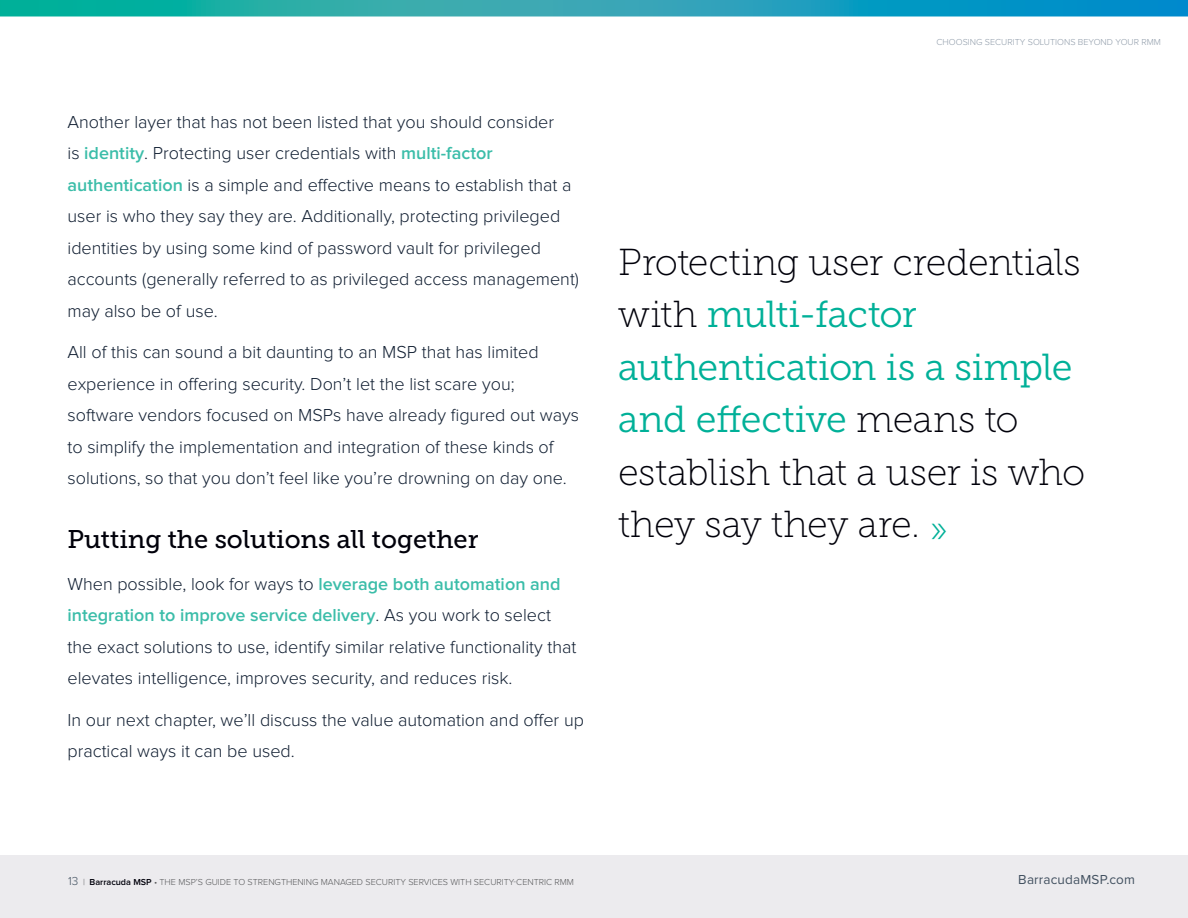
<style>
.page{position:relative;width:1188px;height:918px;background:#fff}
.page>*{position:absolute;margin:0;border:0;box-sizing:border-box;transform-origin:0 0}
.t1{font:37.5px/52.5px "Museo Slab 100";letter-spacing:-.005em;color:#00000a}
.t2{font:37.5px/52.5px "Museo Slab 300";letter-spacing:-.02em;color:#00b098}
.t3{font:25.5px "Museo Slab 500";color:#00000a}
.t4{font:300 18px/31.5px "Proxima Nova";color:#111f32}
.t5{font:13.5px "Proxima Nova";letter-spacing:.015em;color:#425160}
.t6{font:300 9px "Proxima Nova";color:#58595b}
.t7{font:300 9px "Proxima Nova";color:#919daa}
.s1{font-weight:600;color:#3bbda9}
.s2{font-family:"Museo Slab 100";color:#00000a}
.s3{color:#00b098}
.s4{font-size:12px;color:#425160}
.s5{font-weight:600;color:#00000a}
</style>
<div class="page">
<div style="left:0;top:855px;width:1188px;height:63px;background:#ecebee"></div>
<svg style="left:0;top:0;width:1188px;height:16px;background:#1aa3b4"></svg>
<p class="t4" style="left:68px;top:106px;width:513px">Another layer that has not been listed that you should consider<br>is <span class="s1">identity</span>. Protecting user credentials with <span class="s1">multi-factor authentication</span> is a simple and effective means to establish that a user is who they say they are. Additionally, protecting privileged identities by using some kind of password vault for privileged accounts (generally referred to as privileged access management) may also be of use.</p>
<p class="t4" style="left:68px;top:337px;width:513px">All of this can sound a bit daunting to an MSP that has limited experience in offering security. Don’t let the list scare you; software vendors focused on MSPs have already figured out ways to simplify the implementation and integration of these kinds of solutions, so that you don’t feel like you’re drowning on day one.</p>
<h2 class="t3" style="left:68px;top:524px;width:413px">Putting the solutions all together</h2>
<p class="t4" style="left:68px;top:568px;width:511px">When possible, look for ways to <span class="s1">leverage both automation and integration to improve service delivery</span>. As you work to select the exact solutions to use, identify similar relative functionality that elevates intelligence, improves security, and reduces risk.</p>
<p class="t4" style="left:68px;top:705px;width:518px">I n our next chapter, we’ll discuss the value automation and offer up practical ways it can be used.</p>
<p class="t7" style="left:937px;top:37px;width:226px">Choosing security solutions beyond your RMM</p>
<h1 class="t1" style="left:618px;top:236px;width:464px">Protecting user credentials</h1>
<h1 class="t2" style="left:618px;top:288px;width:456px"><span class="s2">with</span> multi-factor authentication is a simple and effective <span class="s2">means to</span></h1>
<h1 class="t1" style="left:618px;top:446px;width:469px">establish that a user is who they say they are. <span class="s3">»</span></h1>
<p class="t6" style="left:68px;top:877px;width:507px"><span class="s4">13</span> | <span class="s5">Barracuda MSP</span> • The MSP’s Guide to Strengthening Managed Security Services with Security-Centric RMM</p>
<p class="t5" style="left:1018px;top:869px;width:118px">BarracudaMSP.com</p>
</div>
